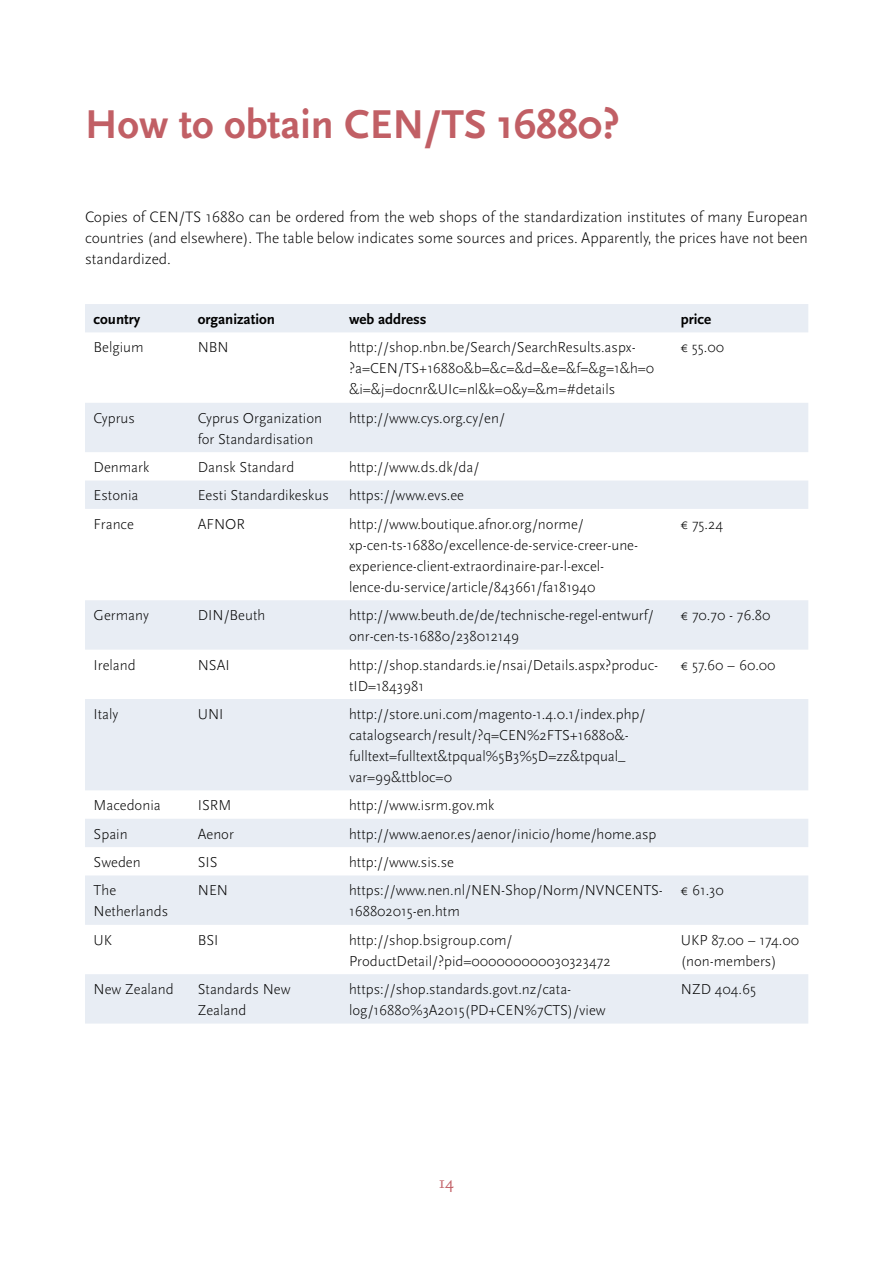
<style>
.page{position:relative;width:893px;height:1263px;background:#fff}
.page>*{position:absolute;margin:0;border:0;box-sizing:border-box;transform-origin:0 0}
.t1{font:700 42px "Scala Sans OT";color:#c15f65}
.t2{font:16.5px "Scala OT";color:#c15f65}
.t3{font:300 15.75px/21px "Scala Sans OT";color:#000;text-align:justify}
.t4{font:300 15px/21px "Scala Sans OT";color:#000}
.t5{font:700 15px "Scala Sans OT";color:#000}
</style>
<div class="page">
<svg style="left:85px;top:304px;width:723px;height:719px;fill:#e8edf4"></svg>
<h1 class="t1" style="left:85px;top:101px;width:536px">How to obtain CEN/TS 16880?</h1>
<p class="t3" style="left:85px;top:207px;width:724px">Copies of CEN/TS 16880 can be ordered from the web shops of the standardization institutes of many European countries (and elsewhere). The table below indicates some sources and prices. Apparently, the prices have not been standardized.</p>
<p class="t5" style="left:94px;top:311px;width:48px">country</p>
<p class="t5" style="left:198px;top:311px;width:79px">organization</p>
<p class="t5" style="left:349px;top:311px;width:79px">web address</p>
<p class="t5" style="left:681px;top:311px;width:32px">price</p>
<p class="t4" style="left:94px;top:337px;width:52px">Belgium</p>
<p class="t4" style="left:198px;top:337px;width:33px">NBN</p>
<p class="t4" style="left:349px;top:337px;width:307px">http://shop.nbn.be/Search/SearchResults.aspx-?a=CEN/TS+16880&amp;b=&amp;c=&amp;d=&amp;e=&amp;f=&amp;g=1&amp;h=0 &amp;i=&amp;j=docnr&amp;UIc=nl&amp;k=0&amp;y=&amp;m=#details</p>
<p class="t4" style="left:681px;top:337px;width:45px">€ 55.00</p>
<p class="t4" style="left:94px;top:407px;width:43px">Cyprus</p>
<p class="t4" style="left:198px;top:407px;width:126px">Cyprus Organization for Standardisation</p>
<p class="t4" style="left:349px;top:407px;width:157px">http://www.cys.org.cy/en/</p>
<p class="t4" style="left:94px;top:457px;width:57px">Denmark</p>
<p class="t4" style="left:198px;top:457px;width:98px">Dansk Standard</p>
<p class="t4" style="left:349px;top:457px;width:132px">http://www.ds.dk/da/</p>
<p class="t4" style="left:94px;top:485px;width:46px">Estonia</p>
<p class="t4" style="left:198px;top:485px;width:133px">Eesti Standardikeskus</p>
<p class="t4" style="left:349px;top:485px;width:117px">https://www.evs.ee</p>
<p class="t4" style="left:94px;top:514px;width:42px">France</p>
<p class="t4" style="left:198px;top:514px;width:49px">AFNOR</p>
<p class="t4" style="left:349px;top:514px;width:290px">http://www.boutique.afnor.org/norme/ xp-cen-ts-16880/excellence-de-service-creer-une&shy;experience-client-extraordinaire-par-l-excel&shy;lence-du-service/article/843661/fa181940</p>
<p class="t4" style="left:681px;top:514px;width:44px">€ 75.24</p>
<p class="t4" style="left:94px;top:605px;width:57px">Germany</p>
<p class="t4" style="left:198px;top:605px;width:69px">DIN/Beuth</p>
<p class="t4" style="left:349px;top:605px;width:306px">http://www.beuth.de/de/technische-regel-entwurf/ onr-cen-ts-16880/238012149</p>
<p class="t4" style="left:681px;top:605px;width:91px">€ 70.70 - 76.80</p>
<p class="t4" style="left:94px;top:654px;width:44px">Ireland</p>
<p class="t4" style="left:198px;top:654px;width:33px">NSAI</p>
<p class="t4" style="left:349px;top:654px;width:310px">http://shop.standards.ie/nsai/Details.aspx?produc&shy;tID=1843981</p>
<p class="t4" style="left:681px;top:654px;width:96px">€ 57.60 – 60.00</p>
<p class="t4" style="left:94px;top:704px;width:26px">Italy</p>
<p class="t4" style="left:198px;top:704px;width:27px">UNI</p>
<p class="t4" style="left:349px;top:704px;width:298px">http://store.uni.com/magento-1.4.0.1/index.php/ catalogsearch/result/?q=CEN%2FTS+16880&amp;- fulltext=fulltext&amp;tpqual%5B3%5D=zz&amp;tpqual_ var=99&amp;ttbloc=0</p>
<p class="t4" style="left:94px;top:795px;width:69px">Macedonia</p>
<p class="t4" style="left:198px;top:795px;width:35px">ISRM</p>
<p class="t4" style="left:349px;top:795px;width:147px">http://www.isrm.gov.mk</p>
<p class="t4" style="left:94px;top:823px;width:36px">Spain</p>
<p class="t4" style="left:198px;top:823px;width:38px">Aenor</p>
<p class="t4" style="left:349px;top:823px;width:309px">http://www.aenor.es/aenor/inicio/home/home.asp</p>
<p class="t4" style="left:94px;top:852px;width:49px">Sweden</p>
<p class="t4" style="left:198px;top:852px;width:21px">SIS</p>
<p class="t4" style="left:349px;top:852px;width:106px">http://www.sis.se</p>
<p class="t4" style="left:94px;top:880px;width:76px">The<br>Netherlands</p>
<p class="t4" style="left:198px;top:880px;width:32px">NEN</p>
<p class="t4" style="left:349px;top:880px;width:315px">https://www.nen.nl/NEN-Shop/Norm/NVNCENTS-<br>168802015-en.htm</p>
<p class="t4" style="left:681px;top:880px;width:44px">€ 61.30</p>
<p class="t4" style="left:94px;top:930px;width:20px">UK</p>
<p class="t4" style="left:198px;top:930px;width:22px">BSI</p>
<p class="t4" style="left:349px;top:930px;width:263px">http://shop.bsigroup.com/<br>ProductDetail/?pid=000000000030323472</p>
<p class="t4" style="left:681px;top:930px;width:120px">UKP 87.00 – 174.00 (non-members)</p>
<p class="t4" style="left:94px;top:979px;width:82px">New Zealand</p>
<p class="t4" style="left:198px;top:979px;width:94px">Standards New<br>Zealand</p>
<p class="t4" style="left:349px;top:979px;width:258px">https://shop.standards.govt.nz/cata&shy;log/16880%3A2015(PD+CEN%7CTS)/view</p>
<p class="t4" style="left:681px;top:979px;width:77px">NZD 404.65</p>
<p class="t2" style="left:439px;top:1174px;width:17px">14</p>
</div>
